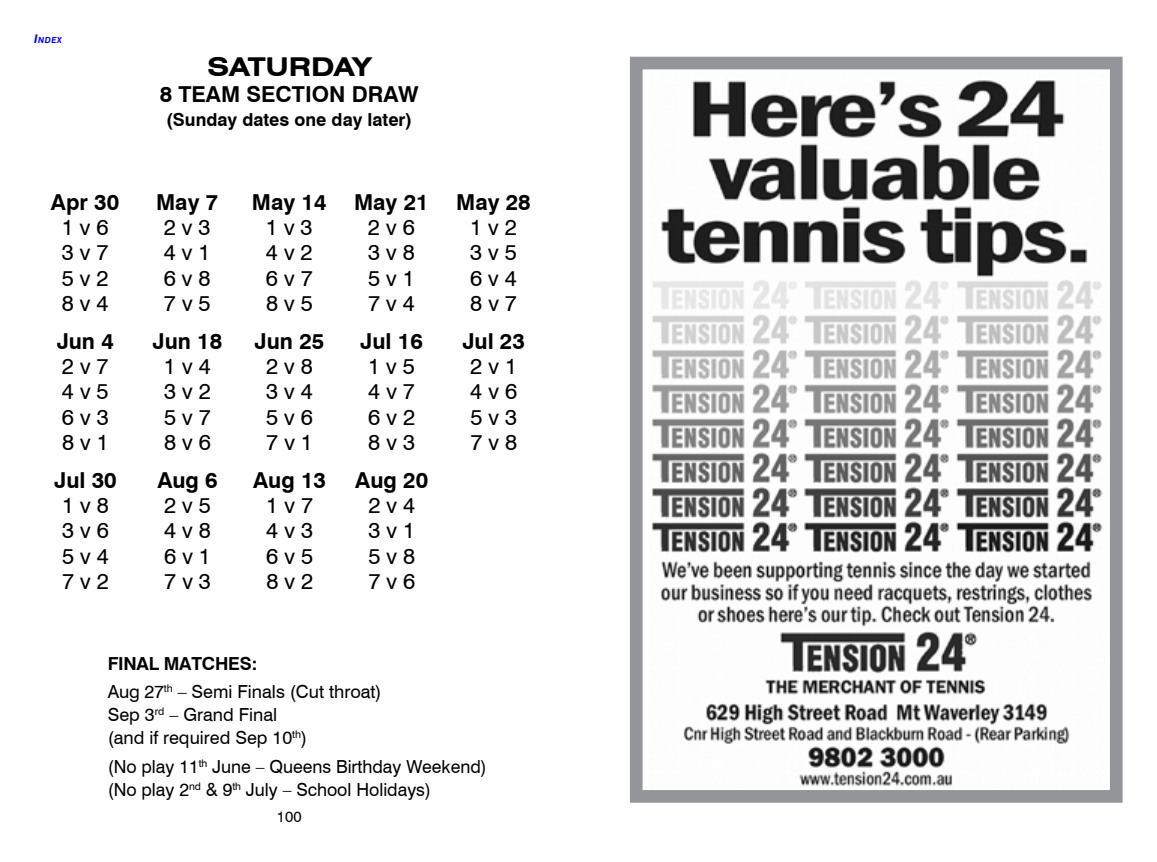
<style>
.page{position:relative;width:1157px;height:862px;background:#fff}
.page>*{position:absolute;margin:0;border:0;box-sizing:border-box;transform-origin:0 0}
.t1{font:700 expanded 26px "Swiss 721 BT";color:#000}
.t2{font:22px "Swiss 721 BT";color:#000}
.t3{font:700 22px "Swiss 721 BT";color:#000}
.t4{font:18px/23px "Swiss 721 BT";color:#000}
.t5{font:700 18px "Swiss 721 BT";color:#000}
.t6{font:15px "Swiss 721 BT";color:#000}
.t7{font:italic 700 8.4px "Swiss 721 BT";color:#00f}
.s1{font-size:12px}
.s2{font-weight:700}
</style>
<div class="page">
<svg style="left:630px;top:56px;width:493px;height:747px"></svg>
<p class="t7" style="left:34px;top:35px;width:29px"><span class="s1">I</span>NDEX</p>
<p class="t1" style="left:207px;top:52px;width:166px">SATURDAY</p>
<p class="t3" style="left:160px;top:81px;width:260px">8 TEAM SECTION DRAW</p>
<p class="t5" style="left:166px;top:109px;width:247px">(Sunday dates one day later)</p>
<p class="t3" style="left:51px;top:188px;width:70px">Apr 30</p>
<p class="t3" style="left:156px;top:188px;width:64px">May 7</p>
<p class="t3" style="left:252px;top:188px;width:76px">May 14</p>
<p class="t3" style="left:354px;top:188px;width:76px">May 21</p>
<p class="t3" style="left:456px;top:188px;width:76px">May 28</p>
<p class="t2" style="left:62px;top:214px;width:48px">1 v 6</p>
<p class="t2" style="left:164px;top:214px;width:48px">2 v 3</p>
<p class="t2" style="left:266px;top:214px;width:48px">1 v 3</p>
<p class="t2" style="left:368px;top:214px;width:48px">2 v 6</p>
<p class="t2" style="left:470px;top:214px;width:48px">1 v 2</p>
<p class="t2" style="left:62px;top:239px;width:48px">3 v 7</p>
<p class="t2" style="left:164px;top:239px;width:48px">4 v 1</p>
<p class="t2" style="left:266px;top:239px;width:48px">4 v 2</p>
<p class="t2" style="left:368px;top:239px;width:48px">3 v 8</p>
<p class="t2" style="left:470px;top:239px;width:48px">3 v 5</p>
<p class="t2" style="left:62px;top:265px;width:48px">5 v 2</p>
<p class="t2" style="left:164px;top:265px;width:48px">6 v 8</p>
<p class="t2" style="left:266px;top:265px;width:48px">6 v 7</p>
<p class="t2" style="left:368px;top:265px;width:48px">5 v 1</p>
<p class="t2" style="left:470px;top:265px;width:48px">6 v 4</p>
<p class="t2" style="left:62px;top:290px;width:48px">8 v 4</p>
<p class="t2" style="left:164px;top:290px;width:48px">7 v 5</p>
<p class="t2" style="left:266px;top:290px;width:48px">8 v 5</p>
<p class="t2" style="left:368px;top:290px;width:48px">7 v 4</p>
<p class="t2" style="left:470px;top:290px;width:48px">8 v 7</p>
<p class="t3" style="left:57px;top:327px;width:59px">Jun 4</p>
<p class="t3" style="left:152px;top:327px;width:71px">Jun 18</p>
<p class="t3" style="left:255px;top:327px;width:71px">Jun 25</p>
<p class="t3" style="left:360px;top:327px;width:64px">Jul 16</p>
<p class="t3" style="left:462px;top:327px;width:64px">Jul 23</p>
<p class="t2" style="left:62px;top:353px;width:48px">2 v 7</p>
<p class="t2" style="left:164px;top:353px;width:48px">1 v 4</p>
<p class="t2" style="left:266px;top:353px;width:48px">2 v 8</p>
<p class="t2" style="left:368px;top:353px;width:48px">1 v 5</p>
<p class="t2" style="left:470px;top:353px;width:48px">2 v 1</p>
<p class="t2" style="left:62px;top:378px;width:48px">4 v 5</p>
<p class="t2" style="left:164px;top:378px;width:48px">3 v 2</p>
<p class="t2" style="left:266px;top:378px;width:48px">3 v 4</p>
<p class="t2" style="left:368px;top:378px;width:48px">4 v 7</p>
<p class="t2" style="left:470px;top:378px;width:48px">4 v 6</p>
<p class="t2" style="left:62px;top:404px;width:48px">6 v 3</p>
<p class="t2" style="left:164px;top:404px;width:48px">5 v 7</p>
<p class="t2" style="left:266px;top:404px;width:48px">5 v 6</p>
<p class="t2" style="left:368px;top:404px;width:48px">6 v 2</p>
<p class="t2" style="left:470px;top:404px;width:48px">5 v 3</p>
<p class="t2" style="left:62px;top:429px;width:48px">8 v 1</p>
<p class="t2" style="left:164px;top:429px;width:48px">8 v 6</p>
<p class="t2" style="left:266px;top:429px;width:48px">7 v 1</p>
<p class="t2" style="left:368px;top:429px;width:48px">8 v 3</p>
<p class="t2" style="left:470px;top:429px;width:48px">7 v 8</p>
<p class="t3" style="left:54px;top:466px;width:64px">Jul 30</p>
<p class="t3" style="left:157px;top:466px;width:62px">Aug 6</p>
<p class="t3" style="left:253px;top:466px;width:74px">Aug 13</p>
<p class="t3" style="left:355px;top:466px;width:74px">Aug 20</p>
<p class="t2" style="left:62px;top:492px;width:48px">1 v 8</p>
<p class="t2" style="left:164px;top:492px;width:48px">2 v 5</p>
<p class="t2" style="left:266px;top:492px;width:48px">1 v 7</p>
<p class="t2" style="left:368px;top:492px;width:48px">2 v 4</p>
<p class="t2" style="left:62px;top:517px;width:48px">3 v 6</p>
<p class="t2" style="left:164px;top:517px;width:48px">4 v 8</p>
<p class="t2" style="left:266px;top:517px;width:48px">4 v 3</p>
<p class="t2" style="left:368px;top:517px;width:48px">3 v 1</p>
<p class="t2" style="left:62px;top:542px;width:48px">5 v 4</p>
<p class="t2" style="left:164px;top:542px;width:48px">6 v 1</p>
<p class="t2" style="left:266px;top:542px;width:48px">6 v 5</p>
<p class="t2" style="left:368px;top:542px;width:48px">5 v 8</p>
<p class="t2" style="left:62px;top:568px;width:48px">7 v 2</p>
<p class="t2" style="left:164px;top:568px;width:48px">7 v 3</p>
<p class="t2" style="left:266px;top:568px;width:48px">8 v 2</p>
<p class="t2" style="left:368px;top:568px;width:48px">7 v 6</p>
<p class="t4" style="left:108px;top:648px;width:275px;line-height:28.6px"><span class="s2">FINAL MATCHES:<br></span>Aug 27<sup>th</sup> – Semi Finals (Cut throat)</p>
<p class="t4" style="left:108px;top:703px;width:201px">Sep 3<sup>rd</sup> – Grand Final (and if required Sep 10<sup>th</sup>)</p>
<p class="t4" style="left:108px;top:754px;width:380px">(No play 11<sup>th</sup> June – Queens Birthday Weekend) (No play 2<sup>nd</sup> &amp; 9<sup>th</sup> July – School Holidays)</p>
<p class="t6" style="left:277px;top:808px;width:26px">100</p>
</div>
